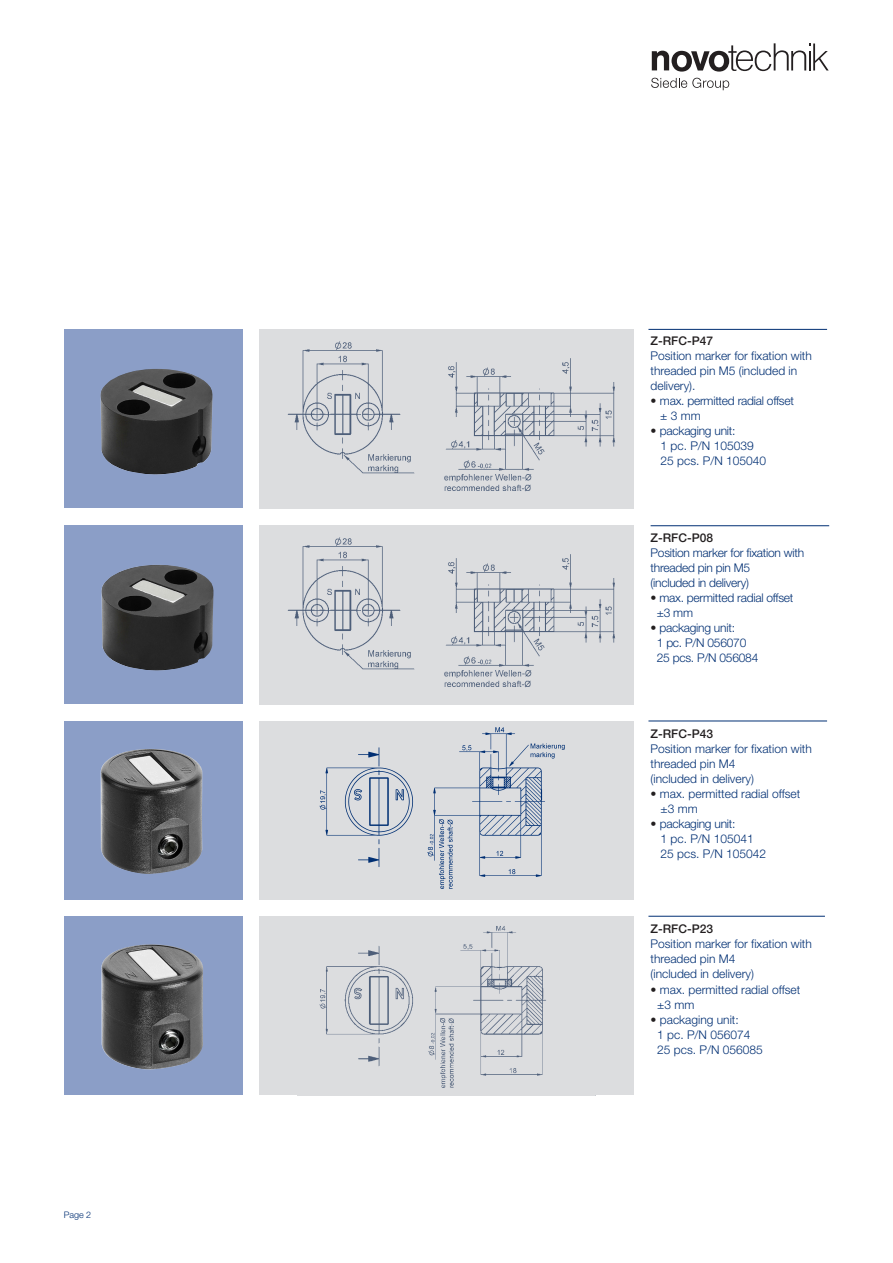
<style>
.page{position:relative;width:893px;height:1263px;background:#fff}
.page>*{position:absolute;margin:0;border:0;box-sizing:border-box;transform-origin:0 0}
.t1{font:300 12px/15px "Helvetica Neue LT Std";color:#002f73}
.t2{font:300 12px/15px "Helvetica Neue LT Std";letter-spacing:-.02em;color:#002f73}
.t3{font:500 12px "Helvetica Neue LT Std";color:#231f20}
.t4{font:300 9px "Helvetica Neue LT Std";color:#002f73}
.s1{color:#231f20}
</style>
<div class="page">
<svg style="left:652px;top:43px;width:177px;height:29px"></svg>
<svg style="left:651px;top:78px;width:78px;height:12px"></svg>
<div style="left:259px;top:916px;width:375px;height:179px;background:#dcdddf"></div>
<img style="left:319px;top:926px;width:227px;height:162px">
<div style="left:64px;top:916px;width:178px;height:179px;background:#8b9ec7"></div>
<img style="left:101px;top:944px;width:102px;height:126px">
<hr style="left:648px;top:721px;width:179px;height:1px;background:#002f73">
<div style="left:259px;top:721px;width:375px;height:178px;background:#dcdddf"></div>
<img style="left:319px;top:727px;width:246px;height:162px">
<div style="left:64px;top:721px;width:178px;height:178px;background:#8b9ec7"></div>
<img style="left:100px;top:749px;width:102px;height:125px">
<hr style="left:648px;top:916px;width:177px;height:1px;background:#002f73">
<div style="left:259px;top:525px;width:375px;height:179px;background:#dcdddf"></div>
<img style="left:287px;top:537px;width:328px;height:151px">
<div style="left:64px;top:525px;width:178px;height:179px;background:#8b9ec7"></div>
<img style="left:101px;top:565px;width:112px;height:105px">
<div style="left:259px;top:330px;width:375px;height:178px;background:#dcdddf"></div>
<img style="left:287px;top:341px;width:328px;height:151px">
<div style="left:64px;top:330px;width:178px;height:178px;background:#8b9ec7"></div>
<img style="left:101px;top:369px;width:112px;height:105px">
<hr style="left:648px;top:329px;width:179px;height:1px;background:#002f73">
<hr style="left:651px;top:525px;width:178px;height:1px;background:#002f73">
<p class="t4" style="left:64px;top:1210px;width:29px">Page 2</p>
<p class="t3" style="left:651px;top:333px;width:64px">Z-RFC-P47</p>
<p class="t1" style="left:651px;top:347px;width:163px">Position marker for fixation with threaded pin M5 (included in delivery).</p>
<p class="t2" style="left:651px;top:392px;width:145px"><span class="s1">•</span> max. permitted radial offset</p>
<p class="t1" style="left:660px;top:407px;width:42px">± 3 mm</p>
<p class="t2" style="left:651px;top:422px;width:86px"><span class="s1">•</span> packaging unit:</p>
<p class="t1" style="left:661px;top:437px;width:95px">1 pc. P/N 105039</p>
<p class="t1" style="left:661px;top:452px;width:107px">25 pcs. P/N 105040</p>
<p class="t3" style="left:651px;top:530px;width:64px">Z-RFC-P08</p>
<p class="t2" style="left:651px;top:544px;width:155px">Position marker for fixation with threaded pin pin M5</p>
<p class="t2" style="left:651px;top:574px;width:100px">(included in delivery)</p>
<p class="t2" style="left:651px;top:589px;width:144px"><span class="s1">•</span> max. permitted radial offset</p>
<p class="t1" style="left:657px;top:604px;width:38px">±3 mm</p>
<p class="t2" style="left:651px;top:619px;width:86px"><span class="s1">•</span> packaging unit:</p>
<p class="t2" style="left:657px;top:634px;width:91px">1 pc. P/N 056070</p>
<p class="t2" style="left:657px;top:649px;width:103px">25 pcs. P/N 056084</p>
<p class="t3" style="left:651px;top:726px;width:64px">Z-RFC-P43</p>
<p class="t1" style="left:651px;top:741px;width:163px">Position marker for fixation with threaded pin M4</p>
<p class="t1" style="left:651px;top:771px;width:105px">(included in delivery)</p>
<p class="t1" style="left:651px;top:786px;width:151px"><span class="s1">•</span> max. permitted radial offset</p>
<p class="t1" style="left:661px;top:801px;width:39px">±3 mm</p>
<p class="t2" style="left:651px;top:816px;width:86px"><span class="s1">•</span> packaging unit:</p>
<p class="t1" style="left:661px;top:831px;width:95px">1 pc. P/N 105041</p>
<p class="t1" style="left:661px;top:846px;width:107px">25 pcs. P/N 105042</p>
<p class="t3" style="left:651px;top:922px;width:64px">Z-RFC-P23</p>
<p class="t1" style="left:651px;top:936px;width:163px">Position marker for fixation with threaded pin M4</p>
<p class="t1" style="left:651px;top:966px;width:105px">(included in delivery)</p>
<p class="t1" style="left:651px;top:981px;width:151px"><span class="s1">•</span> max. permitted radial offset</p>
<p class="t1" style="left:657px;top:996px;width:39px">±3 mm</p>
<p class="t1" style="left:651px;top:1011px;width:90px"><span class="s1">•</span> packaging unit:</p>
<p class="t1" style="left:657px;top:1026px;width:95px">1 pc. P/N 056074</p>
<p class="t1" style="left:657px;top:1041px;width:107px">25 pcs. P/N 056085</p>
</div>
